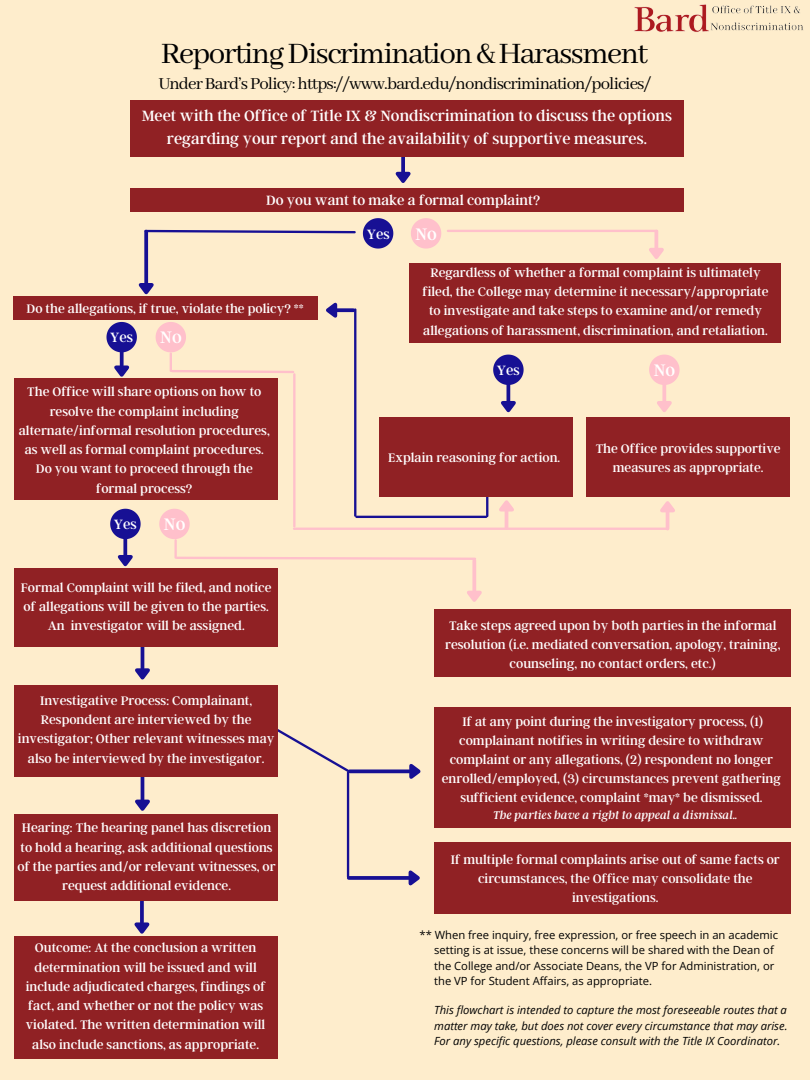
<style>
.page{position:relative;width:810px;height:1080px;background:#feedcc}
.page>*{position:absolute;margin:0;border:0;box-sizing:border-box;transform-origin:0 0}
.t1{font:33.12px "Abhaya Libre";letter-spacing:-.045em;color:#000}
.t2{font:18.75px "Abhaya Libre";letter-spacing:-.045em;color:#000}
.t3{font:18.5px "Argent CF";color:#fff}
.t4{font:16.56px/23px "Argent CF";color:#fff;text-align:center}
.t5{font:15px "Argent CF";color:#fff}
.t6{font:14.94px "Argent CF";color:#fff}
.t7{font:13.75px/19.2px "Argent CF";color:#fff;text-align:center}
.t8{font:italic 12.5px "Argent CF";color:#fff}
.t9{font:11.25px "Open Sans";color:#000}
.t10{font:italic 11.25px/15.5px "Open Sans";color:#000;text-align:justify}
</style>
<div class="page">
<svg style="left:363px;top:218px;width:30px;height:31px"></svg>
<svg style="left:411px;top:218px;width:30px;height:31px"></svg>
<svg style="left:144px;top:229px;width:212px;height:6px"></svg>
<div style="left:13px;top:297px;width:304px;height:23px;background:#902124"></div>
<svg style="left:144px;top:232px;width:4px;height:48px"></svg>
<svg style="left:133px;top:280px;width:24px;height:17px"></svg>
<hr style="left:448px;top:230px;width:209px;height:2px;background:#ffc0cb">
<hr style="left:655px;top:232px;width:3px;height:16px;background:#ffc0cb">
<svg style="left:649px;top:244px;width:15px;height:15px"></svg>
<div style="left:410px;top:263px;width:371px;height:80px;background:#902124"></div>
<div style="left:586px;top:417px;width:204px;height:80px;background:#902124"></div>
<svg style="left:493px;top:355px;width:31px;height:30px"></svg>
<svg style="left:649px;top:355px;width:31px;height:30px"></svg>
<svg style="left:662px;top:385px;width:4px;height:13px"></svg>
<svg style="left:657px;top:398px;width:15px;height:14px"></svg>
<hr style="left:486px;top:493px;width:2px;height:23px;background:#171094">
<div style="left:379px;top:417px;width:194px;height:80px;background:#902124"></div>
<hr style="left:507px;top:385px;width:3px;height:16px;background:#171094">
<svg style="left:501px;top:398px;width:15px;height:15px"></svg>
<hr style="left:356px;top:516px;width:130px;height:2px;background:#171094">
<hr style="left:354px;top:310px;width:2px;height:206px;background:#171094">
<svg style="left:341px;top:308px;width:12px;height:4px"></svg>
<svg style="left:326px;top:302px;width:15px;height:16px"></svg>
<svg style="left:110px;top:509px;width:31px;height:30px"></svg>
<svg style="left:159px;top:509px;width:31px;height:30px"></svg>
<svg style="left:278px;top:729px;width:75px;height:46px"></svg>
<hr style="left:141px;top:645px;width:3px;height:23px;background:#171094">
<svg style="left:135px;top:665px;width:15px;height:15px"></svg>
<div style="left:15px;top:568px;width:263px;height:79px;background:#902124"></div>
<div style="left:434px;top:610px;width:357px;height:67px;background:#902124"></div>
<div style="left:434px;top:708px;width:357px;height:120px;background:#902124"></div>
<div style="left:434px;top:842px;width:357px;height:72px;background:#902124"></div>
<svg style="left:175px;top:556px;width:301px;height:5px"></svg>
<hr style="left:347px;top:773px;width:2px;height:104px;background:#171094">
<svg style="left:350px;top:769px;width:56px;height:4px"></svg>
<svg style="left:406px;top:764px;width:15px;height:15px"></svg>
<svg style="left:349px;top:876px;width:56px;height:4px"></svg>
<svg style="left:405px;top:870px;width:15px;height:16px"></svg>
<hr style="left:141px;top:777px;width:3px;height:23px;background:#171094">
<svg style="left:129px;top:796px;width:24px;height:19px"></svg>
<div style="left:15px;top:685px;width:263px;height:92px;background:#902124"></div>
<hr style="left:174px;top:540px;width:3px;height:18px;background:#ffc0cb">
<img style="left:634px;top:4px;width:169px;height:28px">
<svg style="left:401px;top:157px;width:4px;height:11px"></svg>
<svg style="left:395px;top:168px;width:16px;height:15px"></svg>
<div style="left:130px;top:100px;width:554px;height:57px;background:#902124"></div>
<svg style="left:106px;top:322px;width:31px;height:30px"></svg>
<div style="left:15px;top:379px;width:263px;height:121px;background:#902124"></div>
<svg style="left:120px;top:349px;width:4px;height:13px"></svg>
<svg style="left:109px;top:362px;width:24px;height:17px"></svg>
<hr style="left:293px;top:374px;width:3px;height:152px;background:#ffc0cb">
<svg style="left:156px;top:322px;width:139px;height:52px"></svg>
<hr style="left:294px;top:528px;width:372px;height:2px;background:#ffc0cb">
<hr style="left:666px;top:512px;width:3px;height:17px;background:#ffc0cb">
<svg style="left:660px;top:501px;width:15px;height:15px"></svg>
<hr style="left:505px;top:512px;width:3px;height:16px;background:#ffc0cb">
<svg style="left:499px;top:500px;width:15px;height:15px"></svg>
<div style="left:15px;top:936px;width:263px;height:123px;background:#902124"></div>
<div style="left:130px;top:188px;width:554px;height:24px;background:#902124"></div>
<svg style="left:140px;top:901px;width:4px;height:18px"></svg>
<svg style="left:134px;top:919px;width:16px;height:15px"></svg>
<div style="left:15px;top:815px;width:263px;height:86px;background:#902124"></div>
<svg style="left:123px;top:532px;width:4px;height:20px"></svg>
<svg style="left:117px;top:552px;width:16px;height:15px"></svg>
<svg style="left:472px;top:561px;width:4px;height:26px"></svg>
<svg style="left:467px;top:587px;width:15px;height:15px"></svg>
<p class="t1" style="left:161px;top:36px;width:489px">ReportingDiscrimination&amp;Harassment</p>
<p class="t4" style="left:142px;top:103px;width:532px">Meet with the Office of Title IX &amp; Nondiscrimination to discuss the options regarding your report and the availability of supportive measures.</p>
<p class="t2" style="left:159px;top:74px;width:494px">UnderBard’sPolicy:https://www.bard.edu/nondiscrimination/policies/</p>
<p class="t5" style="left:266px;top:190px;width:276px">Do you want to make a formal complaint?</p>
<p class="t7" style="left:27px;top:298px;width:279px">Do the allegations, if true, violate the policy? **</p>
<p class="t6" style="left:110px;top:328px;width:24px">Yes</p>
<p class="t3" style="left:160px;top:326px;width:23px">No</p>
<p class="t7" style="left:19px;top:382px;width:252px">The Office will share options on how to resolve the complaint including alternate/informal resolution procedures, as well as formal complaint procedures.</p>
<p class="t7" style="left:36px;top:459px;width:218px">Do you want to proceed through the formal process?</p>
<p class="t6" style="left:114px;top:515px;width:24px">Yes</p>
<p class="t3" style="left:164px;top:512px;width:23px">No</p>
<p class="t7" style="left:21px;top:577px;width:252px;text-align:left">Formal Complaint will be filed, and notice of allegations will be given to the parties.</p>
<p class="t7" style="left:48px;top:616px;width:198px">An investigator will be assigned.</p>
<p class="t7" style="left:18px;top:690px;width:258px">Investigative Process: Complainant, Respondent are interviewed by the investigator; Other relevant witnesses may also be interviewed by the investigator.</p>
<p class="t7" style="left:17px;top:818px;width:260px">Hearing: The hearing panel has discretion to hold a hearing, ask additional questions of the parties and/or relevant witnesses, or request additional evidence.</p>
<p class="t7" style="left:26px;top:938px;width:241px">Outcome: At the conclusion a written determination will be issued and will include adjudicated charges, findings of fact, and whether or not the policy was violated. The written determination will also include sanctions, as appropriate.</p>
<p class="t6" style="left:367px;top:224px;width:24px">Yes</p>
<p class="t3" style="left:415px;top:222px;width:23px">No</p>
<p class="t7" style="left:423px;top:262px;width:348px">Regardless of whether a formal complaint is ultimately filed, the College may determine it necessary/appropriate to investigate and take steps to examine and/or remedy allegations of harassment, discrimination, and retaliation.</p>
<p class="t6" style="left:497px;top:360px;width:24px">Yes</p>
<p class="t3" style="left:654px;top:358px;width:23px">No</p>
<p class="t7" style="left:388px;top:447px;width:174px">Explain reasoning for action.</p>
<p class="t7" style="left:596px;top:438px;width:186px">The Office provides supportive measures as appropriate.</p>
<p class="t7" style="left:445px;top:615px;width:337px">Take steps agreed upon by both parties in the informal resolution (i.e. mediated conversation, apology, training, counseling, no contact orders, etc.)</p>
<p class="t7" style="left:442px;top:711px;width:341px">If at any point during the investigatory process, (1) complainant notifies in writing desire to withdraw complaint or any allegations, (2) respondent no longer enrolled/employed, (3) circumstances prevent gathering sufficient evidence, complaint *may* be dismissed.</p>
<p class="t8" style="left:493px;top:807px;width:246px">The parties have a right to appeal a dismissal..</p>
<p class="t7" style="left:451px;top:849px;width:331px">If multiple formal complaints arise out of same facts or</p>
<p class="t7" style="left:478px;top:868px;width:276px">circumstances, the Office may consolidate the investigations.</p>
<p class="t9" style="left:420px;top:927px;width:360px">** When free inquiry, free expression, or free speech in an academic</p>
<p class="t9" style="left:434px;top:942px;width:341px">setting is at issue, these concerns will be shared with the Dean of</p>
<p class="t9" style="left:434px;top:958px;width:342px">the College and/or Associate Deans, the VP for Administration, or</p>
<p class="t9" style="left:434px;top:973px;width:219px">the VP for Student Affairs, as appropriate.</p>
<p class="t10" style="left:434px;top:1002px;width:355px">This flowchart is intended to capture the most foreseeable routes that a matter may take, but does not cover every circumstance that may arise.<br>For any specific questions, please consult with the Title IX Coordinator.</p>
</div>
